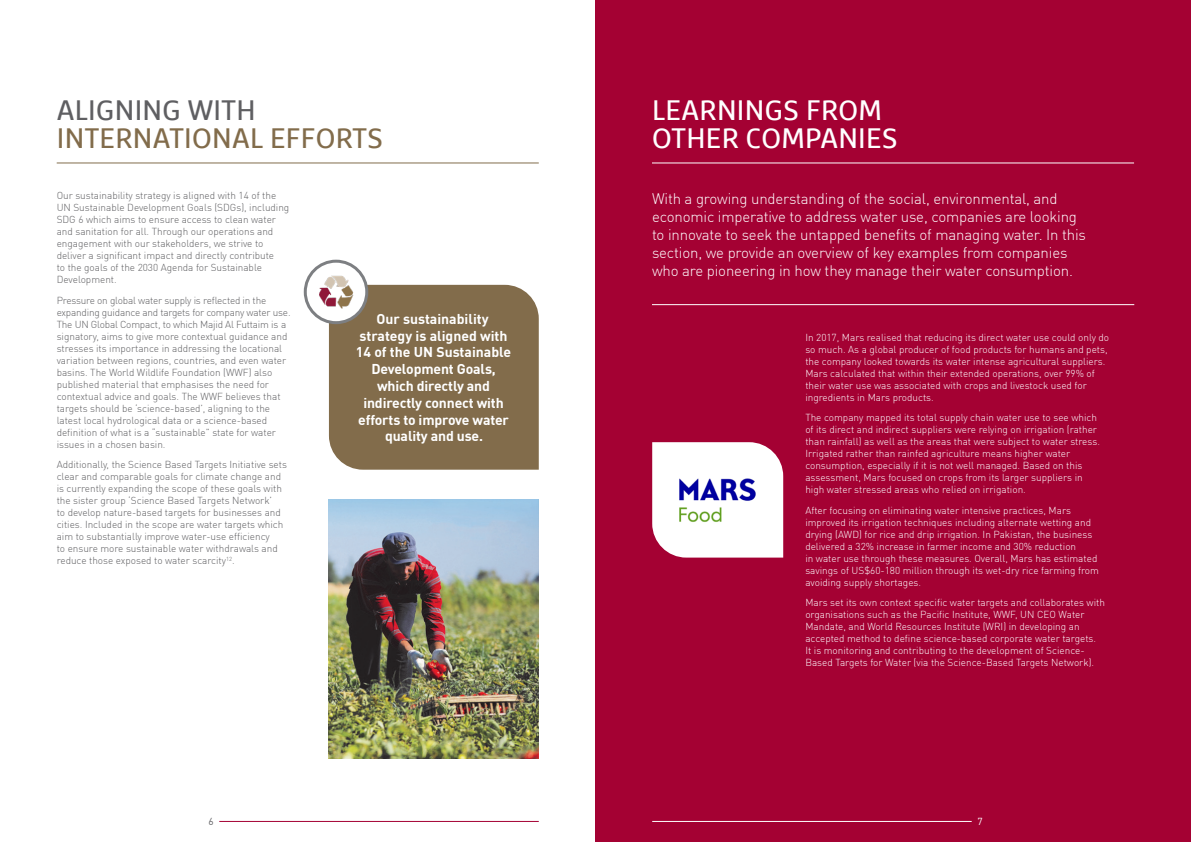
<style>
.page{position:relative;width:1191px;height:842px;background:#fff}
.page>*{position:absolute;margin:0;border:0;box-sizing:border-box;transform-origin:0 0}
.MAF_Section_Subtitle{font:28px/28px "Marselis Pro";letter-spacing:.01em;color:#826c4b}
.MAF_Section_Subtitle-2{font:28px/28px "Marselis Pro";letter-spacing:.01em;color:#fff}
.MAF_Body_Text{font:300 15px/18px "DINOT";letter-spacing:-.01em;color:#fff}
.MAF_Body_Text-2{font:700 14px/16.8px "DINOT";letter-spacing:-.01em;color:#fff;text-align:center}
.MAF_Body_Text-3{font:300 10px/12px "DINOT";color:#fff}
.MAF_Body_Text-4{font:300 10px/12px "DINOT";color:#5f5f62}
.MAF_Body_Text-5{font:10px "DINOT";color:#5f5f62}
.MAF_Body_Text-6{font:10px "DINOT";color:#fff}
.s1{color:#5f5f62}
</style>
<div class="page">
<div style="left:595px;top:0;width:596px;height:842px;background:#a40133"></div>
<hr style="left:652px;top:821px;width:319px;height:1px;background:#fff">
<hr style="left:219px;top:821px;width:320px;height:1px;background:#a40133">
<hr style="left:57px;top:163px;width:482px;height:1px;background:#826c4b">
<svg style="left:652px;top:442px;width:131px;height:116px;background:#f8edf0"></svg>
<div style="left:329px;top:285px;width:210px;height:185px;background:#826c4b"></div>
<div style="left:305px;top:261px;width:62px;height:62px;background:#fff;border-radius:50%"></div>
<div style="left:304px;top:260px;width:64px;height:64px;border:3px solid #7d7f82;border-radius:50%"></div>
<img style="left:319px;top:276px;width:34px;height:32px">
<hr style="left:652px;top:163px;width:482px;height:1px;background:#fff">
<hr style="left:652px;top:304px;width:482px;height:1px;background:#fff">
<img style="left:663px;top:469px;width:108px;height:61px">
<img style="left:329px;top:500px;width:210px;height:258px">
<p class="MAF_Section_Subtitle" style="left:57px;top:96px;width:328px"><span class="s1">ALIGNING WITH<br></span>INTERNATIONAL EFFORTS</p>
<p class="MAF_Body_Text-4" style="left:57px;top:189px;width:234px">Our sustainability strategy is aligned with 14 of the UN Sustainable Development Goals (SDGs), including SDG 6 which aims to ensure access to clean water and sanitation for all. Through our operations and engagement with our stakeholders, we strive to deliver a significant impact and directly contribute<br>to the goals of the 2030 Agenda for Sustainable Development.</p>
<p class="MAF_Body_Text-4" style="left:57px;top:293px;width:235px">Pressure on global water supply is reflected in the expanding guidance and targets for company water use.<br>The UN Global Compact, to which Majid Al Futtaim is a signatory, aims to give more contextual guidance and stresses its importance in addressing the locational variation between regions, countries, and even water basins. The World Wildlife Foundation (WWF) also published material that emphasises the need for contextual advice and goals. The WWF believes that targets should be ‘science-based’, aligning to the latest local hydrological data or a science-based definition of what is a “sustainable” state for water issues in a chosen basin.</p>
<p class="MAF_Body_Text-4" style="left:57px;top:458px;width:232px">Additionally, the Science Based Targets Initiative sets clear and comparable goals for climate change and is currently expanding the scope of these goals with the sister group ‘Science Based Targets Network’<br>to develop nature-based targets for businesses and cities. Included in the scope are water targets which aim to substantially improve water-use efficiency<br>to ensure more sustainable water withdrawals and reduce those exposed to water scarcity<sup>12</sup>.</p>
<p class="MAF_Body_Text-2" style="left:356px;top:309px;width:157px">Our sustainability strategy is aligned with<br>14 of the UN Sustainable<br>Development Goals, which directly and indirectly connect with efforts to improve water quality and use.</p>
<p class="MAF_Section_Subtitle-2" style="left:652px;top:96px;width:247px">LEARNINGS FROM<br>OTHER COMPANIES</p>
<p class="MAF_Body_Text" style="left:652px;top:188px;width:435px">With a growing understanding of the social, environmental, and economic imperative to address water use, companies are looking to innovate to seek the untapped benefits of managing water. In this section, we provide an overview of key examples from companies who are pioneering in how they manage their water consumption.</p>
<p class="MAF_Body_Text-3" style="left:805px;top:330px;width:305px">In 2017, Mars realised that reducing its direct water use could only do so much. As a global producer of food products for humans and pets, the company looked towards its water intense agricultural suppliers.<br>Mars calculated that within their extended operations, over 99% of their water use was associated with crops and livestock used for ingredients in Mars products.</p>
<p class="MAF_Body_Text-3" style="left:805px;top:411px;width:296px">The company mapped its total supply chain water use to see which of its direct and indirect suppliers were relying on irrigation (rather than rainfall) as well as the areas that were subject to water stress.<br>Irrigated rather than rainfed agriculture means higher water consumption, especially if it is not well managed. Based on this assessment, Mars focused on crops from its larger suppliers in high water stressed areas who relied on irrigation.</p>
<p class="MAF_Body_Text-3" style="left:805px;top:503px;width:295px">After focusing on eliminating water intensive practices, Mars improved its irrigation techniques including alternate wetting and drying (AWD) for rice and drip irrigation. In Pakistan, the business delivered a 32% increase in farmer income and 30% reduction<br>in water use through these measures. Overall, Mars has estimated savings of US$60-180 million through its wet-dry rice farming from avoiding supply shortages.</p>
<p class="MAF_Body_Text-3" style="left:805px;top:596px;width:301px">Mars set its own context specific water targets and collaborates with organisations such as the Pacific Institute, WWF, UN CEO Water Mandate, and World Resources Institute (WRI) in developing an accepted method to define science-based corporate water targets.<br>It is monitoring and contributing to the development of Science-Based Targets for Water (via the Science-Based Targets Network).</p>
<p class="MAF_Body_Text-5" style="left:208px;top:814px;width:7px">6</p>
<p class="MAF_Body_Text-6" style="left:977px;top:814px;width:7px">7</p>
</div>
